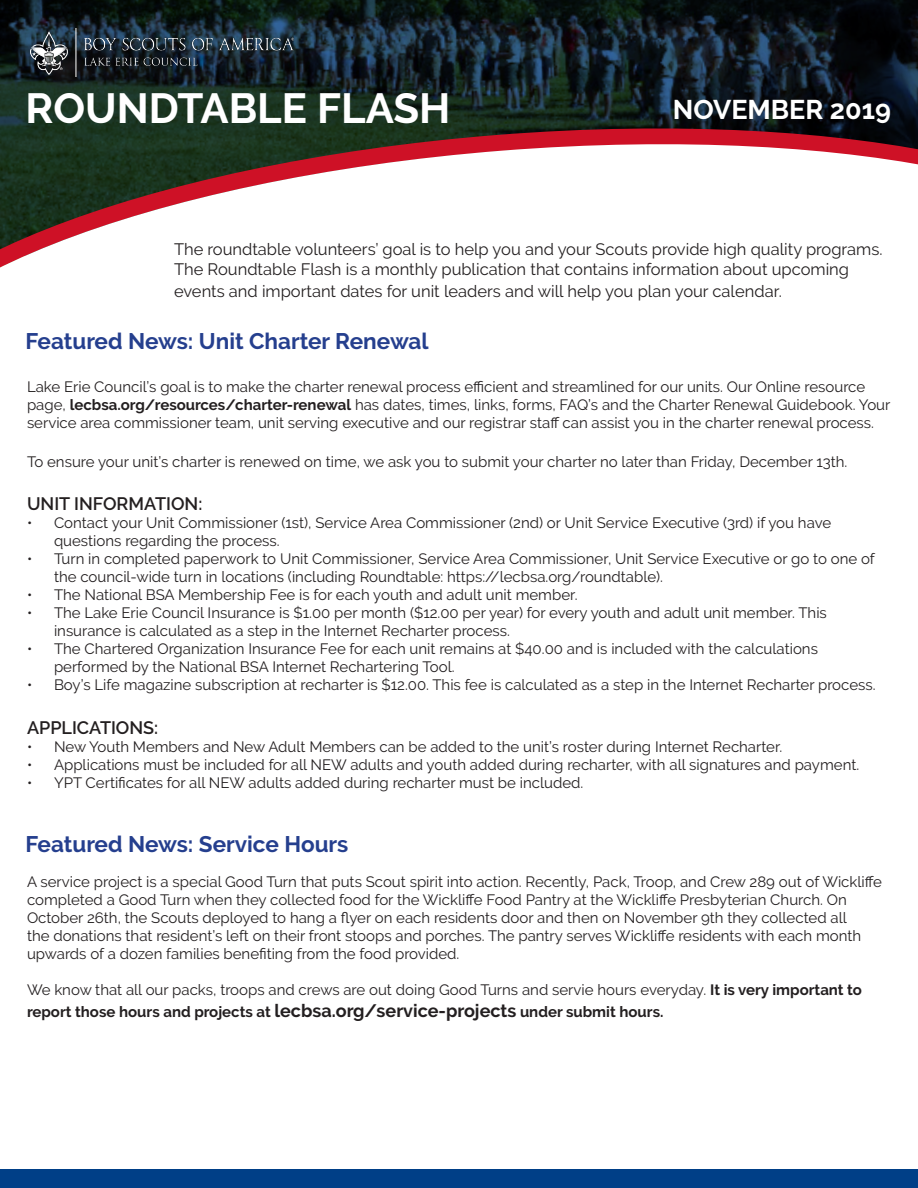
<style>
.page{position:relative;width:918px;height:1188px;background:#fff}
.page>*{position:absolute;margin:0;border:0;box-sizing:border-box;transform-origin:0 0}
.t1{font:700 42px "Raleway";color:#fff}
.t2{font:700 27px "Raleway";color:#fff}
.t3{font:700 22.5px "Raleway";color:#253f8e}
.t4{font:600 18px "Raleway";color:#231f20}
.t5{font:16.5px/19.8px "Raleway";color:#231f20}
.t6{font:15px/18px "Raleway";color:#231f20}
.s1{font-weight:700}
.s2{font-weight:700;font-size:18px}
</style>
<div class="page">
<svg style="left:0;top:0;width:918px;height:115px;background:#111f22"></svg>
<svg style="left:0;top:123px;width:918px;height:145px"></svg>
<svg style="left:37px;top:36px;width:278px;height:62px;background:#162923"></svg>
<img style="left:30px;top:29px;width:263px;height:48px">
<div style="left:0;top:1169px;width:918px;height:19px;background:#003f87"></div>
<p class="t1" style="left:26px;top:84px;width:427px">ROUNDTABLE FLASH</p>
<p class="t2" style="left:673px;top:94px;width:220px">NOVEMBER 2019</p>
<p class="t5" style="left:174px;top:240px;width:710px">The roundtable volunteers’ goal is to help you and your Scouts provide high quality programs.<br>The Roundtable Flash is a monthly publication that contains information about upcoming</p>
<p class="t5" style="left:174px;top:281px;width:609px">events and important dates for unit leaders and will help you plan your calendar.</p>
<p class="t3" style="left:26px;top:329px;width:405px">Featured News: Unit Charter Renewal</p>
<p class="t6" style="left:27px;top:377px;width:865px">Lake Erie Council’s goal is to make the charter renewal process efficient and streamlined for our units. Our Online resource page, <span class="s1">lecbsa.org/resources/charter-renewal</span> has dates, times, links, forms, FAQ’s and the Charter Renewal Guidebook. Your service area commissioner team, unit serving executive and our registrar staff can assist you in the charter renewal process.</p>
<p class="t6" style="left:27px;top:453px;width:822px">To ensure your unit’s charter is renewed on time, we ask you to submit your charter no later than Friday, December 13th.</p>
<p class="t4" style="left:27px;top:494px;width:177px">UNIT INFORMATION:</p>
<p class="t6" style="left:54px;top:514px;width:779px;text-indent:-27px">• Contact your Unit Commissioner (1st), Service Area Commissioner (2nd) or Unit Service Executive (3rd) if you have questions regarding the process.</p>
<p class="t6" style="left:54px;top:550px;width:822px;text-indent:-27px">• Turn in completed paperwork to Unit Commissioner, Service Area Commissioner, Unit Service Executive or go to one of the council-wide turn in locations (including Roundtable: https://lecbsa.org/roundtable).</p>
<p class="t6" style="left:27px;top:586px;width:552px">• The National BSA Membership Fee is for each youth and adult unit member.</p>
<p class="t6" style="left:54px;top:604px;width:774px;text-indent:-27px">• The Lake Erie Council Insurance is $1.00 per month ($12.00 per year) for every youth and adult unit member. This insurance is calculated as a step in the Internet Recharter process.</p>
<p class="t6" style="left:54px;top:640px;width:766px;text-indent:-27px">• The Chartered Organization Insurance Fee for each unit remains at $40.00 and is included with the calculations performed by the National BSA Internet Rechartering Tool.</p>
<p class="t6" style="left:27px;top:676px;width:850px">• Boy’s Life magazine subscription at recharter is $12.00. This fee is calculated as a step in the Internet Recharter process.</p>
<p class="t4" style="left:27px;top:717px;width:133px">APPLICATIONS:</p>
<p class="t6" style="left:27px;top:737px;width:757px">• New Youth Members and New Adult Members can be added to the unit’s roster during Internet Recharter.</p>
<p class="t6" style="left:27px;top:755px;width:834px">• Applications must be included for all NEW adults and youth added during recharter, with all signatures and payment.</p>
<p class="t6" style="left:27px;top:773px;width:558px">• YPT Certificates for all NEW adults added during recharter must be included.</p>
<p class="t3" style="left:26px;top:831px;width:324px">Featured News: Service Hours</p>
<p class="t6" style="left:27px;top:873px;width:857px">A service project is a special Good Turn that puts Scout spirit into action. Recently, Pack, Troop, and Crew 289 out of Wickliffe completed a Good Turn when they collected food for the Wickliffe Food Pantry at the Wickliffe Presbyterian Church. On October 26th, the Scouts deployed to hang a flyer on each residents door and then on November 9th they collected all<br>the donations that resident’s left on their front stoops and porches. The pantry serves Wickliffe residents with each month upwards of a dozen families benefiting from the food provided.</p>
<p class="t6" style="left:27px;top:979px;width:836px;line-height:21.6px">We know that all our packs, troops and crews are out doing Good Turns and servie hours everyday. <span class="s1">It is very important to report those hours and projects at</span> <span class="s2">lecbsa.org/service-projects</span> <span class="s1">under submit hours.</span></p>
</div>
